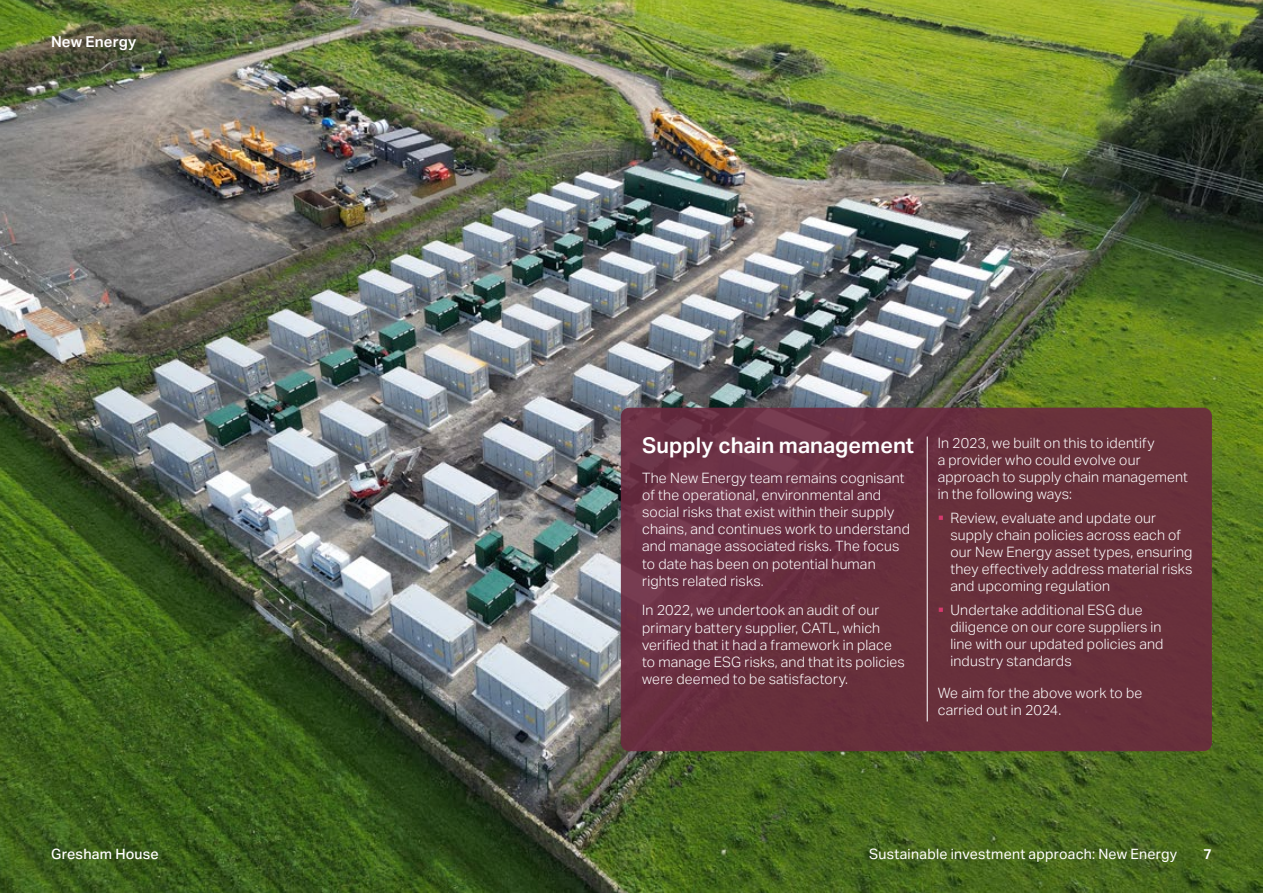
<style>
.page{position:relative;width:1263px;height:893px;background:#fff}
.page>*{position:absolute;margin:0;border:0;box-sizing:border-box;transform-origin:0 0}
.t1{font:600 21.75px "Aktiv Grotesk";letter-spacing:.005em;color:#fff}
.t2{font:600 15px "Aktiv Grotesk";letter-spacing:.015em;color:#fff}
.t3{font:300 14.25px/17.1px "Aktiv Grotesk";letter-spacing:.01em;color:#fff}
.t4{font:14.25px "Aktiv Grotesk";letter-spacing:.015em;color:#fff}
.t5{font:500 14.25px "Aktiv Grotesk";letter-spacing:.015em;color:#fff}
.t6{font:600 14.25px "Aktiv Grotesk";color:#fff}
</style>
<div class="page">
<img style="left:0;top:0;width:1263px;height:893px">
<div style="left:621px;top:408px;width:591px;height:343px;background:linear-gradient(to right,#6b3144,#673038);border-radius:9px"></div>
<hr style="left:927px;top:437px;width:1px;height:284px;background:#fff">
<svg style="left:939px;top:515px;width:4px;height:4px"></svg>
<svg style="left:939px;top:607px;width:4px;height:4px"></svg>
<p class="t2" style="left:51px;top:33px;width:87px">New Energy</p>
<h1 class="t1" style="left:642px;top:433px;width:274px">Supply chain management</h1>
<p class="t3" style="left:642px;top:470px;width:269px">The New Energy team remains cognisant of the operational, environmental and social risks that exist within their supply chains, and continues work to understand and manage associated risks. The focus to date has been on potential human rights related risks.</p>
<p class="t3" style="left:642px;top:602px;width:264px">In 2022, we undertook an audit of our primary battery supplier, CATL, which verified that it had a framework in place to manage ESG risks, and that its policies were deemed to be satisfactory.</p>
<p class="t3" style="left:938px;top:434px;width:252px">In 2023, we built on this to identify<br>a provider who could evolve our approach to supply chain management in the following ways:</p>
<p class="t3" style="left:950px;top:509px;width:244px">Review, evaluate and update our supply chain policies across each of our New Energy asset types, ensuring they effectively address material risks and upcoming regulation</p>
<p class="t3" style="left:950px;top:601px;width:215px">Undertake additional ESG due diligence on our core suppliers in line with our updated policies and industry standards</p>
<p class="t3" style="left:938px;top:684px;width:206px">We aim for the above work to be carried out in 2024.</p>
<p class="t5" style="left:51px;top:846px;width:109px">Gresham House</p>
<p class="t4" style="left:869px;top:845px;width:310px">Sustainable investment approach: New Energy</p>
<p class="t6" style="left:1203px;top:845px;width:10px">7</p>
</div>
